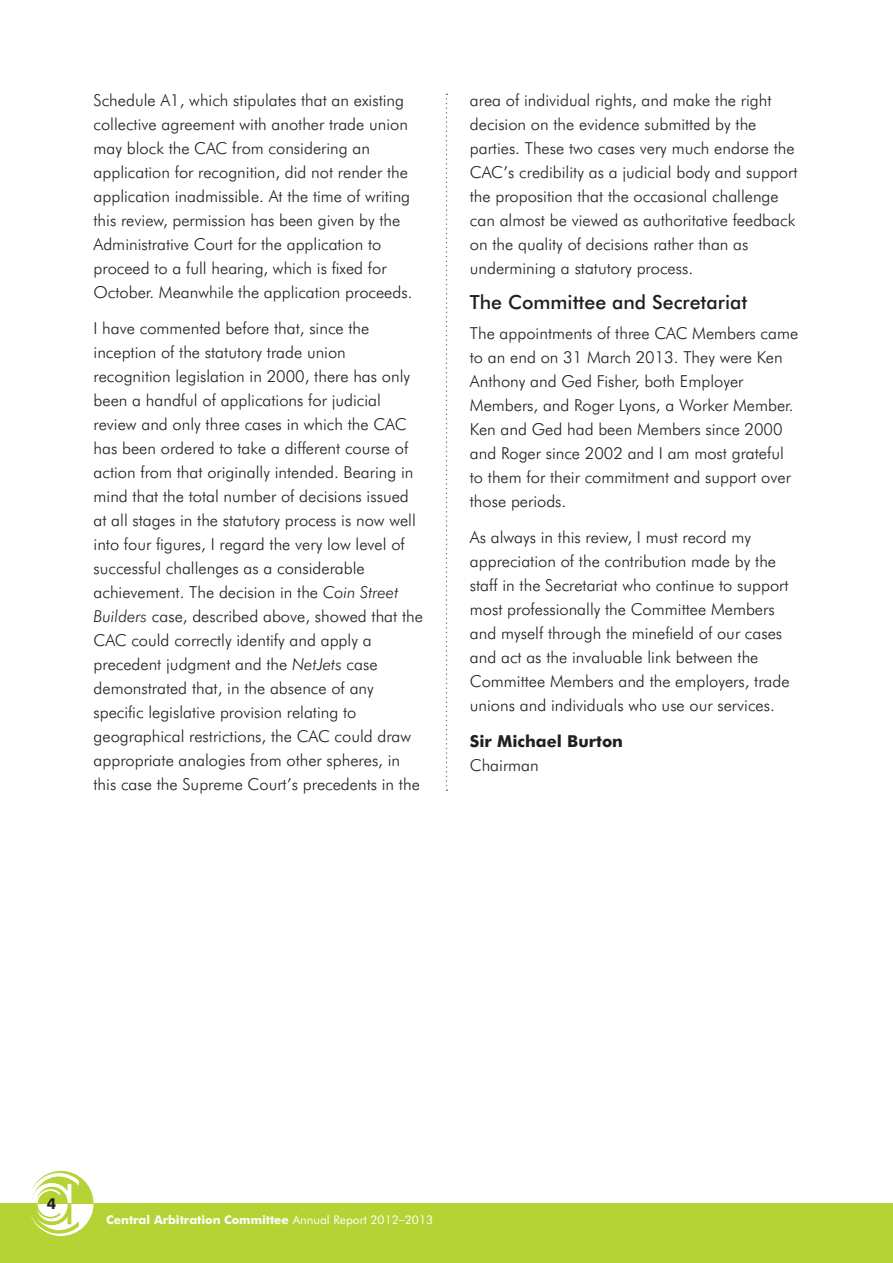
<style>
.page{position:relative;width:893px;height:1263px;background:#fff}
.page>*{position:absolute;margin:0;border:0;box-sizing:border-box;transform-origin:0 0}
.t1{font:500 19.5px "Futura BT";color:#231f20}
.t2{font:300 16.5px/24px "Futura BT";color:#231f20}
.t3{font:700 16.5px "Futura BT";color:#231f20}
.t4{font:700 15px "Futura BT";color:#231f20}
.t5{font:700 12px "Futura BT";color:#fff}
.s1{font-style:italic}
.s2{font-weight:400}
</style>
<div class="page">
<div style="left:0;top:1203px;width:893px;height:60px;background:#b5d334"></div>
<svg style="left:30px;top:1171px;width:64px;height:65px"></svg>
<svg style="left:446px;top:94px;width:1px;height:697px"></svg>
<p class="t2" style="left:94px;top:88px;width:320px">Schedule A1, which stipulates that an existing collective agreement with another trade union may block the CAC from considering an application for recognition, did not render the application inadmissible. At the time of writing this review, permission has been given by the Administrative Court for the application to proceed to a full hearing, which is fixed for October. Meanwhile the application proceeds.</p>
<p class="t2" style="left:94px;top:316px;width:331px">I have commented before that, since the inception of the statutory trade union recognition legislation in 2000, there has only been a handful of applications for judicial review and only three cases in which the CAC has been ordered to take a different course of action from that originally intended. Bearing in mind that the total number of decisions issued at all stages in the statutory process is now well into four figures, I regard the very low level of successful challenges as a considerable achievement. The decision in the <span class="s1">Coin Street Builders</span> case, described above, showed that the CAC could correctly identify and apply a precedent judgment and the <span class="s1">NetJets</span> case demonstrated that, in the absence of any specific legislative provision relating to geographical restrictions, the CAC could draw appropriate analogies from other spheres, in this case the Supreme Court’s precedents in the</p>
<p class="t2" style="left:470px;top:88px;width:329px">area of individual rights, and make the right decision on the evidence submitted by the parties. These two cases very much endorse the CAC’s credibility as a judicial body and support the proposition that the occasional challenge can almost be viewed as authoritative feedback on the quality of decisions rather than as undermining a statutory process.</p>
<p class="t1" style="left:470px;top:290px;width:279px">The Committee and Secretariat</p>
<p class="t2" style="left:470px;top:321px;width:330px">The appointments of three CAC Members came to an end on 31 March 2013. They were Ken Anthony and Ged Fisher, both Employer Members, and Roger Lyons, a Worker Member.<br>Ken and Ged had been Members since 2000 and Roger since 2002 and I am most grateful to them for their commitment and support over those periods.</p>
<p class="t2" style="left:470px;top:525px;width:321px">As always in this review, I must record my appreciation of the contribution made by the staff in the Secretariat who continue to support most professionally the Committee Members and myself through the minefield of our cases and act as the invaluable link between the Committee Members and the employers, trade unions and individuals who use our services.</p>
<p class="t3" style="left:470px;top:731px;width:155px">Sir Michael Burton</p>
<p class="t2" style="left:470px;top:753px;width:70px">Chairman</p>
<p class="t4" style="left:47px;top:1194px;width:11px">4</p>
<p class="t5" style="left:106px;top:1213px;width:328px">Central Arbitration Committee <span class="s2">Annual Report 2012–2013</span></p>
</div>
